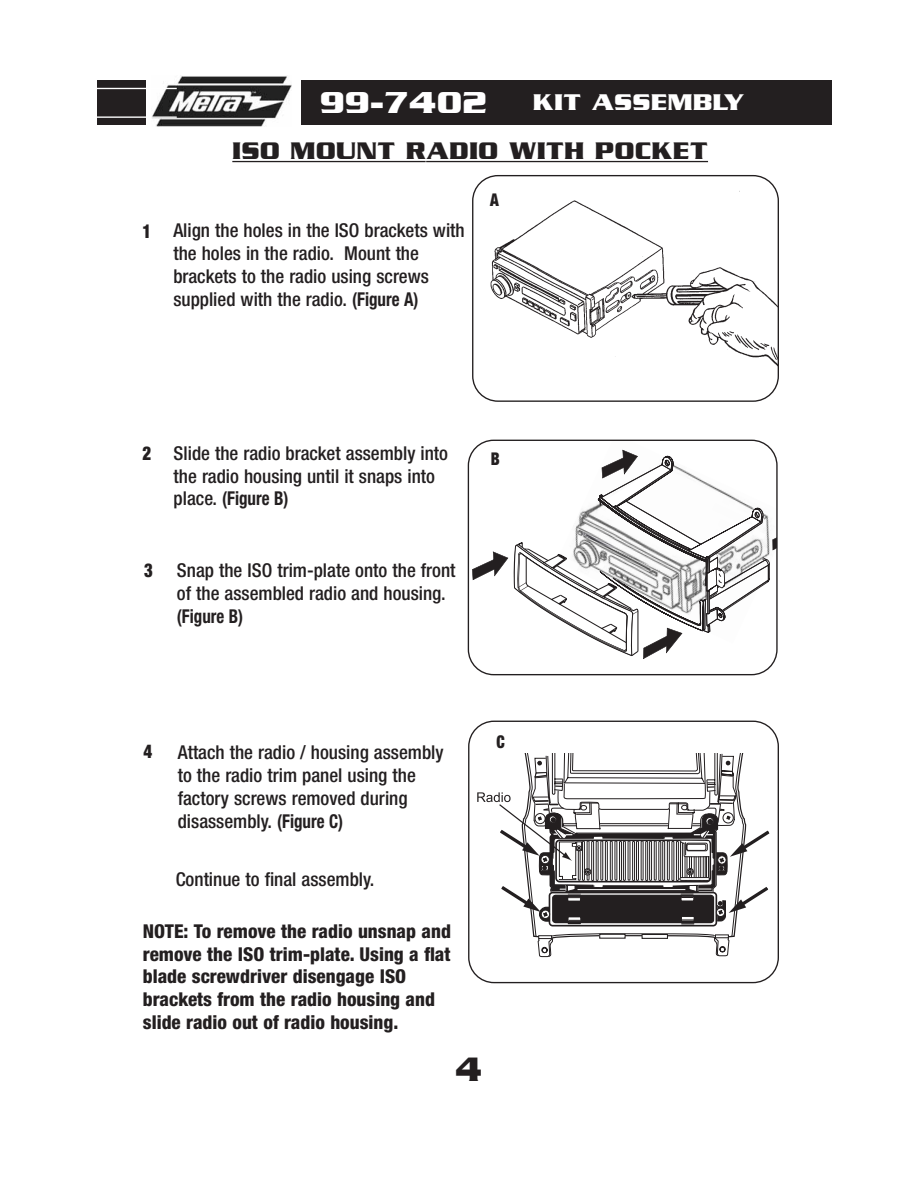
<style>
.page{position:relative;width:918px;height:1188px;background:#fff}
.page>*{position:absolute;margin:0;border:0;box-sizing:border-box;transform-origin:0 0}
.t1{font:700 36.6px "Serpentine ICG";color:#231f20;scale:.87 1}
.t2{font:700 32.7px "Serpentine ICG";color:#fff}
.t3{font:700 25.95px "Serpentine ICG";color:#231f20}
.t4{font:700 24.6px "Serpentine ICG";color:#fff;scale:1.05 1}
.t5{font:500 condensed 19.05px/23px "Helvetica Neue";color:#231f20}
.t6{font:800 condensed 19.05px/23px "Helvetica Neue";color:#231f20}
.t7{font:700 condensed 19.05px "Helvetica Neue";color:#231f20;scale:.89 1}
.t8{font:900 condensed 19.05px "Helvetica Neue";color:#231f20;scale:.89 1}
.t9{font:900 condensed 17.55px "Helvetica Neue";color:#231f20;scale:.89 1}
.s1{font-weight:700}
</style>
<div class="page">
<div style="left:98px;top:80px;width:734px;height:45px;background:#231f20"></div>
<div style="left:147px;top:62px;width:154px;height:80px;background:#fff"></div>
<img style="left:152px;top:76px;width:140px;height:50px">
<hr style="left:57px;top:88px;width:120px;height:1px;background:#fff">
<hr style="left:57px;top:116px;width:120px;height:2px;background:#fff">
<svg style="left:472px;top:175px;width:307px;height:227px"></svg>
<svg style="left:468px;top:721px;width:311px;height:262px"></svg>
<svg style="left:468px;top:440px;width:310px;height:235px"></svg>
<hr style="left:232px;top:161px;width:194px;height:1px;background:#231f20">
<hr style="left:426px;top:161px;width:282px;height:1px;background:#231f20">
<h2 class="t2" style="left:320px;top:91px;width:169px">99-7402</h2>
<p class="t4" style="left:533px;top:94px;width:203px">KIT ASSEMBLY</p>
<h3 class="t3" style="left:232px;top:142px;width:477px">ISO MOUNT RADIO WITH POCKET</h3>
<p class="t8" style="left:142px;top:224px;width:11px">1</p>
<p class="t5" style="left:173px;top:221px;width:293px">Align the holes in the ISO brackets with the holes in the radio. Mount the brackets to the radio using screws supplied with the radio. <span class="s1">(Figure A)</span></p>
<p class="t9" style="left:490px;top:193px;width:11px">A</p>
<p class="t8" style="left:143px;top:446px;width:11px">2</p>
<p class="t5" style="left:174px;top:443px;width:276px">Slide the radio bracket assembly into the radio housing until it snaps into place. <span class="s1">(Figure B)</span></p>
<p class="t8" style="left:144px;top:563px;width:11px">3</p>
<p class="t5" style="left:177px;top:560px;width:280px">Snap the ISO trim-plate onto the front of the assembled radio and housing.</p>
<p class="t7" style="left:177px;top:609px;width:76px">(Figure B)</p>
<p class="t9" style="left:491px;top:453px;width:12px">B</p>
<p class="t8" style="left:144px;top:744px;width:11px">4</p>
<p class="t5" style="left:178px;top:742px;width:267px">Attach the radio / housing assembly to the radio trim panel using the factory screws removed during disassembly. <span class="s1">(Figure C)</span></p>
<p class="t9" style="left:497px;top:735px;width:11px">C</p>
<p class="t5" style="left:176px;top:869px;width:200px">Continue to final assembly.</p>
<p class="t6" style="left:143px;top:921px;width:310px">NOTE: To remove the radio unsnap and remove the ISO trim-plate. Using a flat blade screwdriver disengage ISO brackets from the radio housing and slide radio out of radio housing.</p>
<h1 class="t1" style="left:455px;top:1058px;width:33px">4</h1>
</div>
